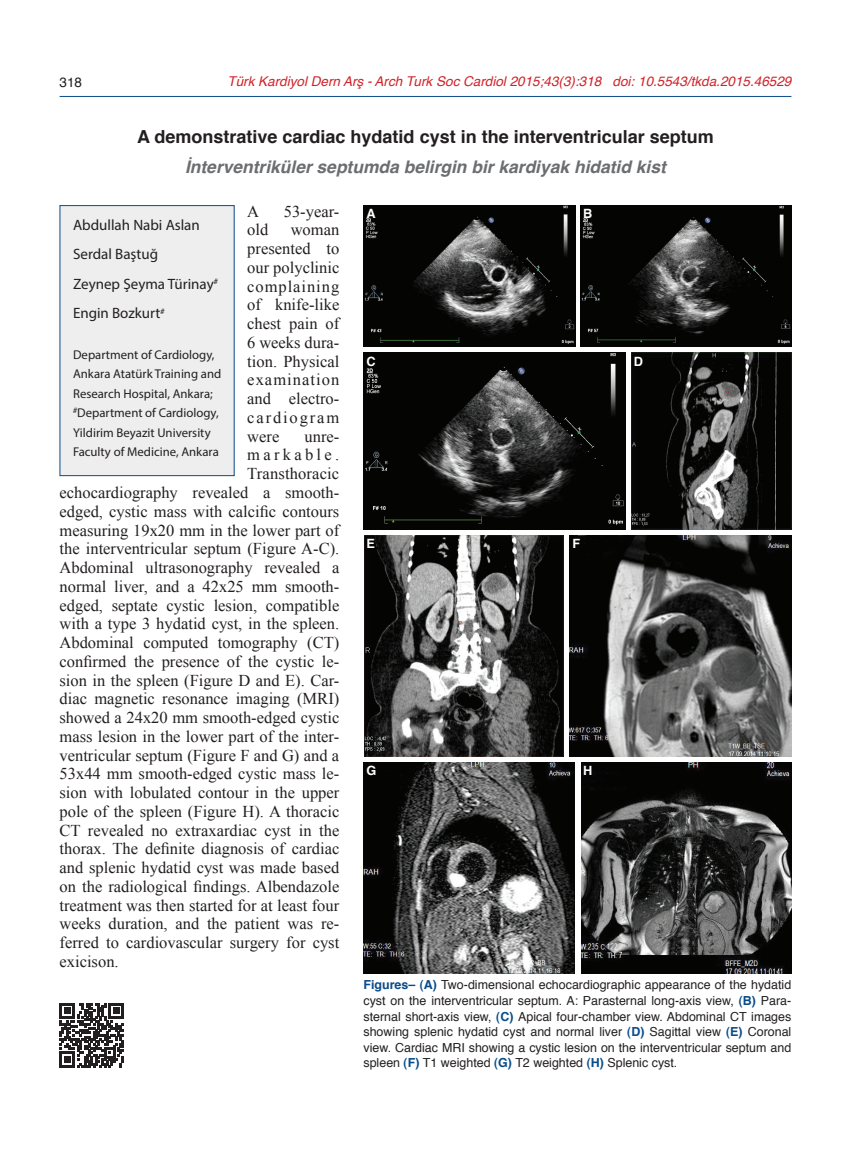
<style>
.page{position:relative;width:851px;height:1170px;background:#fff}
.page>*{position:absolute;margin:0;border:0;box-sizing:border-box;transform-origin:0 0}
.t1{font:700 18px "Helvetica";color:#231f20}
.t2{font:italic 700 17.4px "Helvetica";color:#6c6d70}
.t3{font:16.5px/18.8px "Times New Roman";color:#231f20;text-align:justify}
.t4{font:16.5px "Times New Roman";letter-spacing:.2em;color:#231f20}
.t5{font:15px/29.2px "Myriad Pro";color:#231f20}
.t6{font:italic 13.5px "Helvetica";color:#d1232a}
.t7{font:13.5px "Helvetica";color:#231f20}
.t8{font:12.75px/19.5px "Myriad Pro";color:#231f20}
.t9{font:700 12.75px "Helvetica";color:#fff}
.t10{font:12.45px/15.6px "Helvetica";color:#231f20;text-align:justify}
.s1{font-weight:700;color:#094c89}
</style>
<div class="page">
<div style="left:60px;top:205px;width:174px;height:270px;background:#eeeeef"></div>
<div style="left:60px;top:205px;width:174px;height:271px;border:1px solid #094c89"></div>
<hr style="left:60px;top:96px;width:731px;height:1px;background:#094c89">
<svg style="left:60px;top:1003px;width:64px;height:64px"></svg>
<img style="left:363px;top:205px;width:212px;height:142px">
<img style="left:580px;top:205px;width:211px;height:142px">
<img style="left:363px;top:352px;width:262px;height:178px">
<img style="left:631px;top:352px;width:160px;height:178px">
<img style="left:364px;top:536px;width:199px;height:220px">
<img style="left:569px;top:536px;width:222px;height:220px">
<img style="left:363px;top:762px;width:212px;height:211px">
<img style="left:581px;top:762px;width:210px;height:211px">
<p class="t7" style="left:60px;top:73px;width:24px">318</p>
<p class="t6" style="left:227px;top:71px;width:565px">Türk Kardiyol Dern Arş - Arch Turk Soc Cardiol 2015;43(3):318 doi: 10.5543/tkda.2015.46529</p>
<p class="t1" style="left:137px;top:125px;width:578px">A demonstrative cardiac hydatid cyst in the interventricular septum</p>
<p class="t2" style="left:185px;top:152px;width:482px">İnterventriküler septumda belirgin bir kardiyak hidatid kist</p>
<p class="t3" style="left:247px;top:201px;width:13px">A</p>
<p class="t3" style="left:284px;top:201px;width:57px">53-year-</p>
<p class="t3" style="left:247px;top:220px;width:23px">old</p>
<p class="t5" style="left:73px;top:210px;width:146px">Abdullah Nabi Aslan<br>Serdal Baştuğ<br>Zeynep Şeyma Türinay<sup>#<br></sup>Engin Bozkurt<sup>#</sup></p>
<p class="t8" style="left:73px;top:344px;width:150px">Department of Cardiology,<br>Ankara Atatürk Training and<br>Research Hospital, Ankara; <sup>#</sup>Department of Cardiology,<br>Yildirim Beyazit University<br>Faculty of Medicine, Ankara</p>
<p class="t3" style="left:247px;top:220px;width:93px;text-indent:43px">woman presented to our polyclinic complaining of knife-like chest pain of 6 weeks dura&shy;tion. Physical examination and electro&shy;cardiogram were</p>
<p class="t3" style="left:304px;top:426px;width:36px">unre-</p>
<p class="t4" style="left:247px;top:444px;width:93px">markable.</p>
<p class="t3" style="left:247px;top:464px;width:93px">Transthoracic</p>
<p class="t3" style="left:60px;top:483px;width:281px">echocardiography revealed a smooth-</p>
<p class="t3" style="left:60px;top:501px;width:281px">edged, cystic mass with calcific contours</p>
<p class="t3" style="left:60px;top:520px;width:281px">measuring 19x20 mm in the lower part of</p>
<p class="t3" style="left:60px;top:539px;width:281px">the interventricular septum (Figure A-C).</p>
<p class="t3" style="left:60px;top:558px;width:281px">Abdominal ultrasonography revealed a</p>
<p class="t3" style="left:60px;top:576px;width:281px">normal liver, and a 42x25 mm smooth-</p>
<p class="t3" style="left:60px;top:595px;width:281px">edged, septate cystic lesion, compatible</p>
<p class="t3" style="left:60px;top:614px;width:281px">with a type 3 hydatid cyst, in the spleen.</p>
<p class="t3" style="left:60px;top:633px;width:281px">Abdominal computed tomography (CT)</p>
<p class="t3" style="left:60px;top:651px;width:281px">confirmed the presence of the cystic le-</p>
<p class="t3" style="left:60px;top:670px;width:281px">sion in the spleen (Figure D and E). Car-</p>
<p class="t3" style="left:60px;top:689px;width:281px">diac magnetic resonance imaging (MRI)</p>
<p class="t3" style="left:60px;top:707px;width:281px">showed a 24x20 mm smooth-edged cystic</p>
<p class="t3" style="left:60px;top:726px;width:281px">mass lesion in the lower part of the inter-</p>
<p class="t3" style="left:60px;top:745px;width:281px">ventricular septum (Figure F and G) and a</p>
<p class="t3" style="left:60px;top:764px;width:281px">53x44 mm smooth-edged cystic mass le-</p>
<p class="t3" style="left:60px;top:782px;width:281px">sion with lobulated contour in the upper</p>
<p class="t3" style="left:60px;top:801px;width:281px">pole of the spleen (Figure H). A thoracic</p>
<p class="t3" style="left:60px;top:820px;width:281px">CT revealed no extraxardiac cyst in the</p>
<p class="t3" style="left:60px;top:839px;width:281px">thorax. The definite diagnosis of cardiac</p>
<p class="t3" style="left:60px;top:857px;width:281px">and splenic hydatid cyst was made based</p>
<p class="t3" style="left:60px;top:876px;width:281px">on the radiological findings. Albendazole</p>
<p class="t3" style="left:60px;top:895px;width:281px">treatment was then started for at least four</p>
<p class="t3" style="left:60px;top:914px;width:281px">weeks duration, and the patient was re-</p>
<p class="t3" style="left:60px;top:932px;width:281px">ferred to cardiovascular surgery for cyst</p>
<p class="t3" style="left:60px;top:951px;width:61px">exicison.</p>
<p class="t9" style="left:366px;top:205px;width:11px">A</p>
<p class="t9" style="left:583px;top:205px;width:11px">B</p>
<p class="t9" style="left:366px;top:352px;width:11px">C</p>
<p class="t9" style="left:634px;top:352px;width:11px">D</p>
<p class="t9" style="left:366px;top:535px;width:10px">E</p>
<p class="t9" style="left:572px;top:535px;width:9px">F</p>
<p class="t9" style="left:366px;top:761px;width:11px">G</p>
<p class="t9" style="left:583px;top:761px;width:11px">H</p>
<p class="t10" style="left:363px;top:977px;width:429px"><span class="s1">Figures– (A)</span> Two-dimensional echocardiographic appearance of the hydatid cyst on the interventricular septum. A: Parasternal long-axis view, <span class="s1">(B)</span> Para&shy;sternal short-axis view, <span class="s1">(C)</span> Apical four-chamber view. Abdominal CT images showing splenic hydatid cyst and normal liver <span class="s1">(D)</span> Sagittal view <span class="s1">(E)</span> Coronal view. Cardiac MRI showing a cystic lesion on the interventricular septum and spleen <span class="s1">(F)</span> T1 weighted <span class="s1">(G)</span> T2 weighted <span class="s1">(H)</span> Splenic cyst.</p>
</div>
